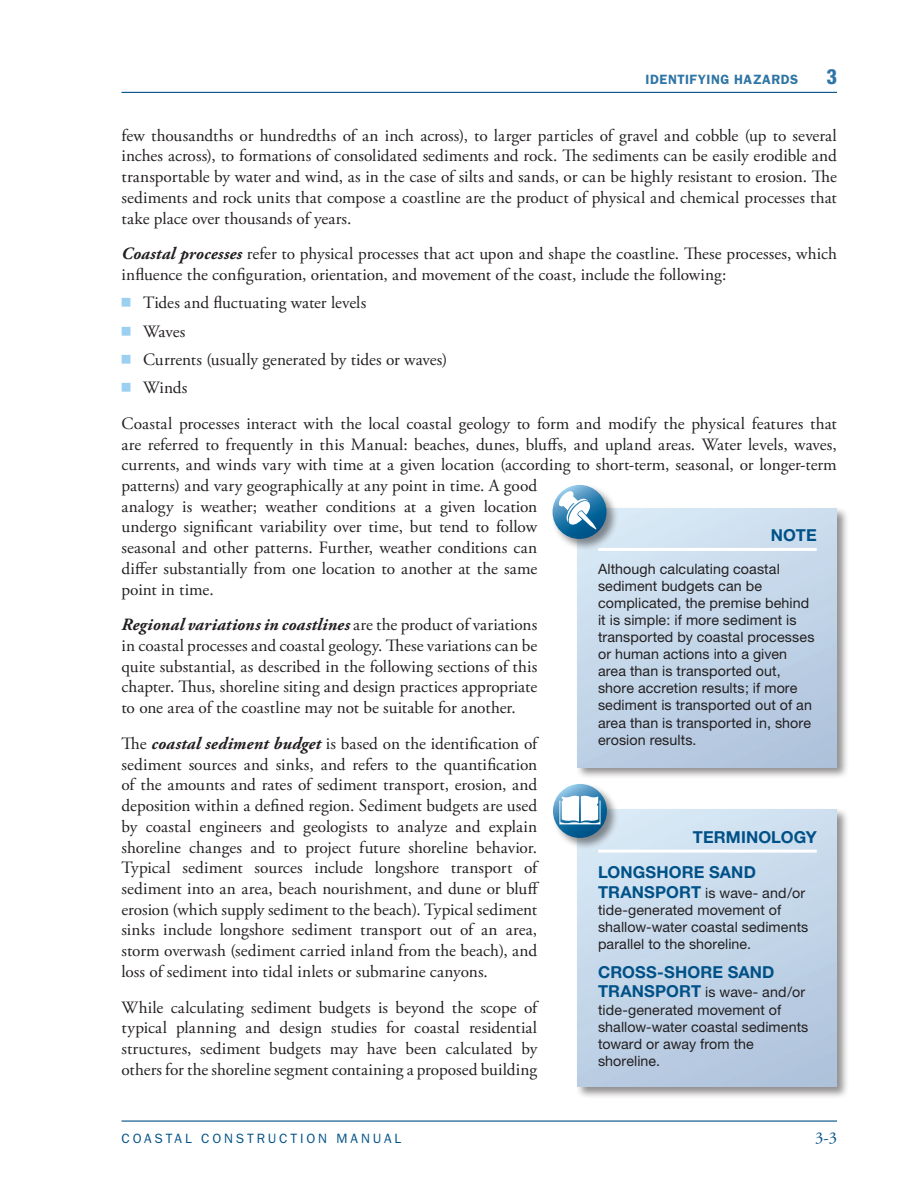
<style>
.page{position:relative;width:918px;height:1188px;background:#fff}
.page>*{position:absolute;margin:0;border:0;box-sizing:border-box;transform-origin:0 0}
.t1{font:800 condensed 21px "Helvetica Neue";color:#2f75a5}
.t2{font:17.25px/20.7px "Adobe Garamond Pro";color:#231f20}
.t3{font:700 16.5px/35.2px "Helvetica Neue";letter-spacing:.005em;color:#005187}
.t4{font:16.5px "Adobe Garamond Pro";color:#005187}
.t5{font:14.25px/17.1px "Helvetica Neue";letter-spacing:.005em;color:#231f20}
.t6{font:13.5px "ITC Franklin Gothic Std";letter-spacing:.21em;color:#005187}
.t7{font:600 13.5px "ITC Franklin Gothic Std";letter-spacing:.035em;color:#2f75a5}
.s1{font-weight:700;font-style:italic}
.s2{font-weight:700;font-size:16.5px;color:#005187}
</style>
<div class="page">
<hr style="left:122px;top:1120px;width:715px;height:2px;background:#005187">
<hr style="left:122px;top:92px;width:715px;height:1px;background:#005187">
<div style="left:576px;top:506px;width:273px;height:274px;background:#231f20;opacity:.5"></div>
<div style="left:578px;top:508px;width:259px;height:259px;background:linear-gradient(to bottom,#d4e4f3,#b4c7df)"></div>
<hr style="left:598px;top:548px;width:219px;height:3px;background:#fff">
<div style="left:576px;top:808px;width:273px;height:291px;background:#231f20;opacity:.5"></div>
<div style="left:578px;top:810px;width:259px;height:277px;background:linear-gradient(to bottom,#d4e5f3,#b3c7de)"></div>
<hr style="left:598px;top:850px;width:219px;height:3px;background:#fff">
<div style="left:551px;top:483px;width:68px;height:68px;background:#231f20;opacity:.5"></div>
<svg style="left:553px;top:485px;width:54px;height:54px"></svg>
<svg style="left:558px;top:490px;width:38px;height:39px"></svg>
<div style="left:551px;top:782px;width:68px;height:68px;background:#231f20;opacity:.5"></div>
<svg style="left:553px;top:784px;width:54px;height:54px"></svg>
<svg style="left:559px;top:794px;width:42px;height:31px"></svg>
<p class="t7" style="left:646px;top:72px;width:154px">IDENTIFYING HAZARDS</p>
<p class="t1" style="left:826px;top:64px;width:12px">3</p>
<p class="t2" style="left:122px;top:126px;width:717px;text-align:justify">few thousandths or hundredths of an inch across), to larger particles of gravel and cobble (up to several inches across), to formations of consolidated sediments and rock. The sediments can be easily erodible and transportable by water and wind, as in the case of silts and sands, or can be highly resistant to erosion. The sediments and rock units that compose a coastline are the product of physical and chemical processes that take place over thousands of years.</p>
<p class="t2" style="left:122px;top:244px;width:717px"><span class="s1">Coastal processes</span> refer to physical processes that act upon and shape the coastline. These processes, which influence the configuration, orientation, and movement of the coast, include the following:</p>
<p class="t2" style="left:143px;top:289px;width:306px;line-height:28.2px">Tides and fluctuating water levels<br>Waves<br>Currents (usually generated by tides or waves)<br>Winds</p>
<p class="t2" style="left:122px;top:414px;width:717px">Coastal processes interact with the local coastal geology to form and modify the physical features that are referred to frequently in this Manual: beaches, dunes, bluffs, and upland areas. Water levels, waves, currents, and winds vary with time at a given location (according to short-term, seasonal, or longer-term patterns) and vary geographically at any point in time. A good<br>analogy is weather; weather conditions at a given location<br>undergo significant variability over time, but tend to follow<br>seasonal and other patterns. Further, weather conditions can<br>differ substantially from one location to another at the same<br>point in time.</p>
<p class="t2" style="left:122px;top:615px;width:417px;text-align:justify"><span class="s1">Regional variations in coastlines</span> are the product of variations in coastal processes and coastal geology. These variations can be quite substantial, as described in the following sections of this chapter. Thus, shoreline siting and design practices appropriate to one area of the coastline may not be suitable for another.</p>
<p class="t2" style="left:122px;top:734px;width:419px">The <span class="s1">coastal sediment budget</span> is based on the identification of sediment sources and sinks, and refers to the quantification of the amounts and rates of sediment transport, erosion, and deposition within a defined region. Sediment budgets are used by coastal engineers and geologists to analyze and explain shoreline changes and to project future shoreline behavior.<br>Typical sediment sources include longshore transport of sediment into an area, beach nourishment, and dune or bluff erosion (which supply sediment to the beach). Typical sediment sinks include longshore sediment transport out of an area, storm overwash (sediment carried inland from the beach), and loss of sediment into tidal inlets or submarine canyons.</p>
<p class="t2" style="left:122px;top:997px;width:417px;text-align:justify">While calculating sediment budgets is beyond the scope of typical planning and design studies for coastal residential structures, sediment budgets may have been calculated by others for the shoreline segment containing a proposed building</p>
<p class="t3" style="left:771px;top:517px;width:47px">NOTE</p>
<p class="t5" style="left:598px;top:560px;width:218px">Although calculating coastal sediment budgets can be complicated, the premise behind it is simple: if more sediment is transported by coastal processes or human actions into a given area than is transported out, shore accretion results; if more sediment is transported out of an area than is transported in, shore erosion results.</p>
<p class="t3" style="left:598px;top:819px;width:220px;text-indent:95px">TERMINOLOGY<br>LONGSHORE SAND</p>
<p class="t5" style="left:598px;top:884px;width:212px"><span class="s2">TRANSPORT</span> is wave- and/or tide-generated movement of shallow-water coastal sediments parallel to the shoreline.</p>
<p class="t3" style="left:598px;top:954px;width:178px">CROSS-SHORE SAND</p>
<p class="t5" style="left:598px;top:984px;width:212px"><span class="s2">TRANSPORT</span> is wave- and/or tide-generated movement of shallow-water coastal sediments toward or away from the shoreline.</p>
<p class="t6" style="left:122px;top:1130px;width:281px">COASTAL CONSTRUCTION MANUAL</p>
<p class="t4" style="left:815px;top:1128px;width:23px">3-3</p>
</div>
